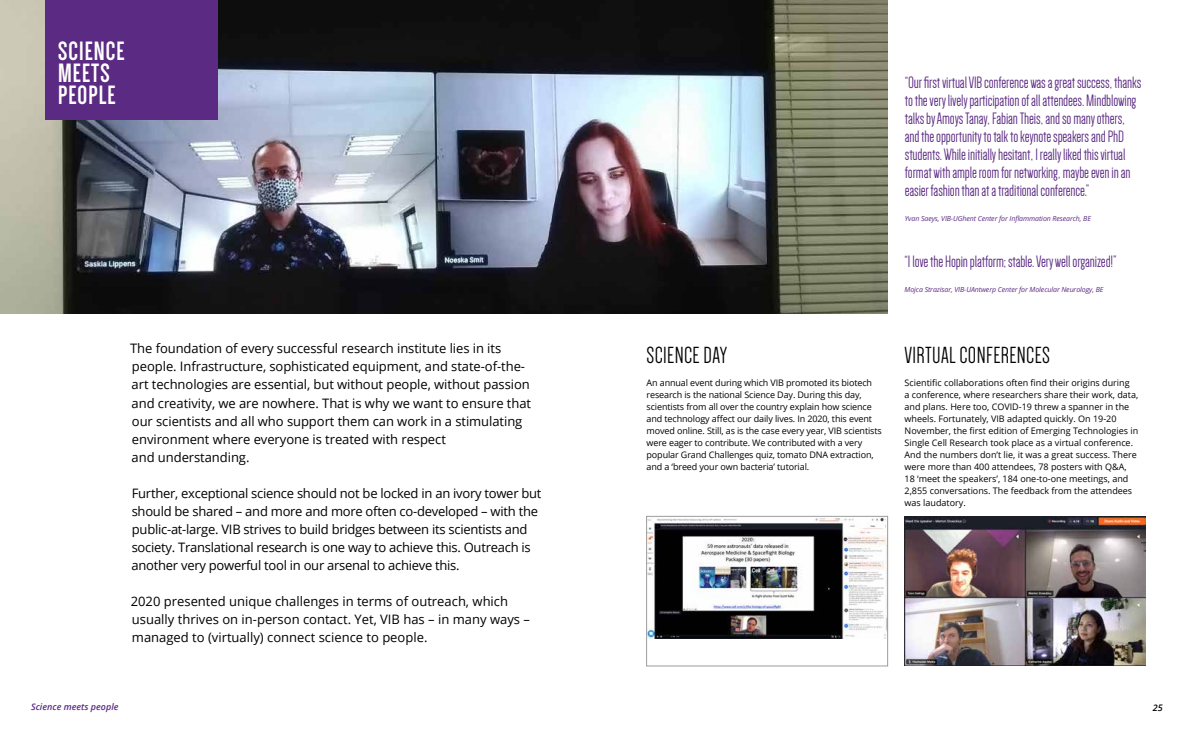
<style>
.page{position:relative;width:1191px;height:738px;background:#fff}
.page>*{position:absolute;margin:0;border:0;box-sizing:border-box;transform-origin:0 0}
.t1{font:700 27.3px/21.8px "Dense";letter-spacing:.04em;color:#fff}
.t2{font:24px "Dense";letter-spacing:.015em;color:#000}
.t3{font:17px/18px "Dense";letter-spacing:-.01em;color:#5b2a82}
.t4{font:13px/18px "Open Sans";letter-spacing:-.005em;color:#000}
.t5{font:9px/12px "Open Sans";color:#000}
.t6{font:italic 600 9px "Open Sans";color:#5b2a82}
.t7{font:italic 600 9px "Open Sans";color:#000}
.t8{font:italic 7px "Open Sans";letter-spacing:-.01em;color:#5b2a82}
</style>
<div class="page">
<img style="left:0;top:0;width:887px;height:313px">
<div style="left:45px;top:0;width:172px;height:119px;background:#5b2a82"></div>
<img style="left:904px;top:516px;width:241px;height:149px">
<img style="left:648px;top:517px;width:238px;height:120px">
<div style="left:646px;top:515px;width:242px;height:150px;border:1px solid #9c9d9d"></div>
<h1 class="t1" style="left:58px;top:41px;width:68px">SCIENCE<br>MEETS<br>PEOPLE</h1>
<p class="t4" style="left:130px;top:339px;width:402px">The foundation of every successful research institute lies in its people. Infrastructure, sophisticated equipment, and state-of-the&shy;art technologies are essential, but without people, without passion and creativity, we are nowhere. That is why we want to ensure that our scientists and all who support them can work in a stimulating environment where everyone is treated with respect<br>and understanding.</p>
<p class="t4" style="left:132px;top:483px;width:411px">Further, exceptional science should not be locked in an ivory tower but should be shared – and more and more often co-developed – with the public-at-large. VIB strives to build bridges between its scientists and society. Translational research is one way to achieve this. Outreach is another very powerful tool in our arsenal to achieve this.</p>
<h3 class="t4" style="left:131px;top:591px;width:401px">2020 presented unique challenges in terms of outreach, which usually thrives on in-person contact. Yet, VIB has – in many ways – managed to (virtually) connect science to people.</h3>
<h2 class="t2" style="left:646px;top:343px;width:82px">SCIENCE DAY</h2>
<p class="t5" style="left:646px;top:376px;width:237px">An annual event during which VIB promoted its biotech research is the national Science Day. During this day, scientists from all over the country explain how science and technology affect our daily lives. In 2020, this event moved online. Still, as is the case every year, VIB scientists were eager to contribute. We contributed with a very popular Grand Challenges quiz, tomato DNA extraction, and a ‘breed your own bacteria’ tutorial.</p>
<p class="t3" style="left:905px;top:73px;width:238px">“Our first virtual VIB conference was a great success, thanks to the very lively participation of all attendees. Mindblowing talks by Amoys Tanay, Fabian Theis, and so many others, and the opportunity to talk to keynote speakers and PhD students. While initially hesitant, I really liked this virtual format with ample room for networking, maybe even in an easier fashion than at a traditional conference.”</p>
<p class="t8" style="left:905px;top:214px;width:187px">Yvan Saeys, VIB-UGhent Center for Inflammation Research, BE</p>
<h3 class="t3" style="left:904px;top:252px;width:213px">“I love the Hopin platform; stable. Very well organized!”</h3>
<p class="t8" style="left:904px;top:284px;width:200px">Mojca Strazisar, VIB-UAntwerp Center for Molecular Neurology, BE</p>
<h2 class="t2" style="left:904px;top:343px;width:147px">VIRTUAL CONFERENCES</h2>
<p class="t5" style="left:904px;top:376px;width:235px">Scientific collaborations often find their origins during<br>a conference, where researchers share their work, data, and plans. Here too, COVID-19 threw a spanner in the wheels. Fortunately, VIB adapted quickly. On 19-20<br>November, the first edition of Emerging Technologies in Single Cell Research took place as a virtual conference.<br>And the numbers don’t lie, it was a great success. There were more than 400 attendees, 78 posters with Q&amp;A, 18 ‘meet the speakers’, 184 one-to-one meetings, and 2,855 conversations. The feedback from the attendees was laudatory.</p>
<p class="t6" style="left:31px;top:700px;width:89px">Science meets people</p>
<p class="t7" style="left:1153px;top:701px;width:11px">25</p>
</div>
